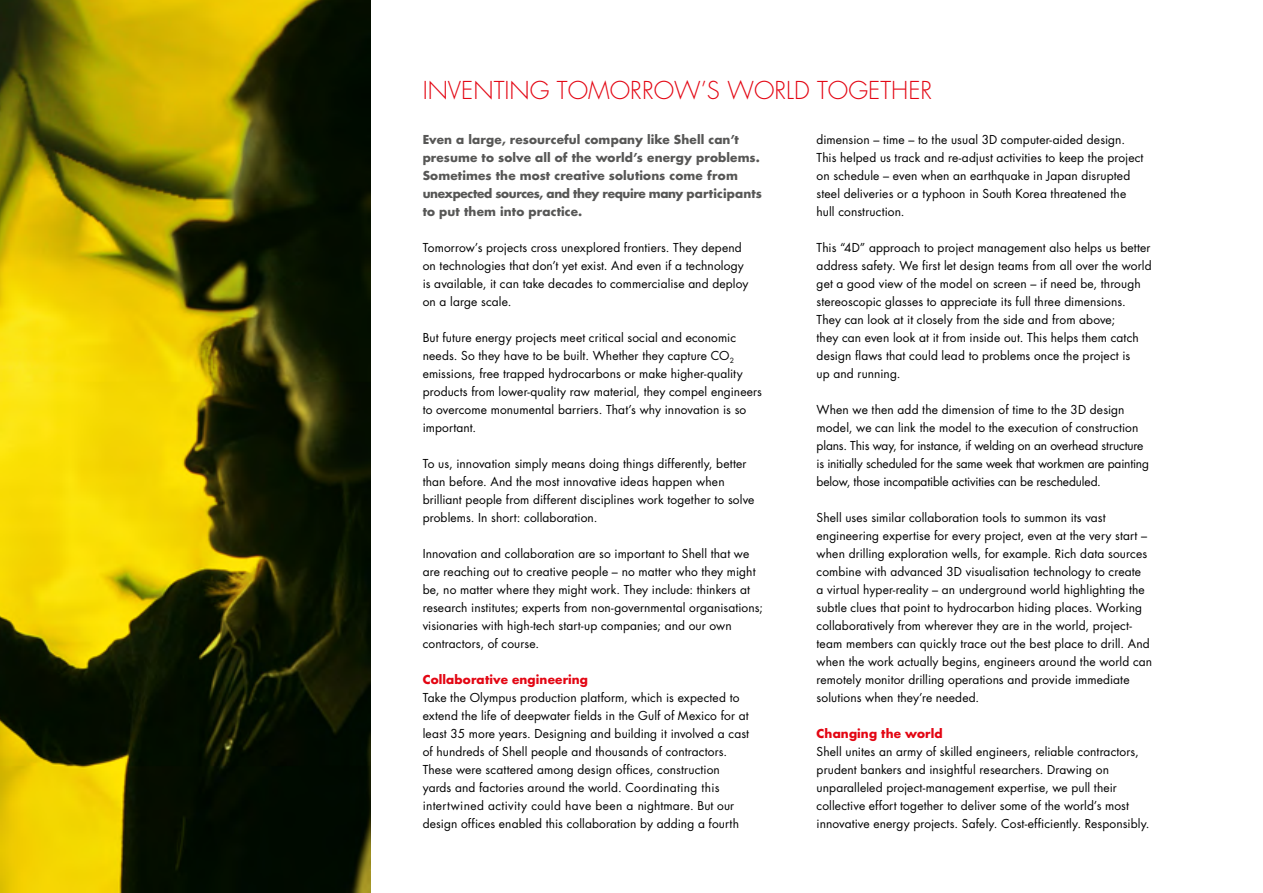
<style>
.page{position:relative;width:1263px;height:893px;background:#fff}
.page>*{position:absolute;margin:0;border:0;box-sizing:border-box;transform-origin:0 0}
.t1{font:300 24px "Futura Std";color:#e30613}
.t2{font:12px/18px "Futura Std";letter-spacing:.01em;color:#000}
.t3{font:700 12px/18px "Futura Std";letter-spacing:.01em;color:#575756}
.t4{font:700 12px "Futura Std";letter-spacing:.01em;color:#e30613}
</style>
<div class="page">
<img style="left:0;top:0;width:370px;height:893px">
<h1 class="t1" style="left:423px;top:75px;width:511px">INVENTING TOMORROW’S WORLD TOGETHER</h1>
<p class="t3" style="left:423px;top:130px;width:341px">Even a large, resourceful company like Shell can’t presume to solve all of the world’s energy problems.<br>Sometimes the most creative solutions come from unexpected sources, and they require many participants to put them into practice.</p>
<p class="t2" style="left:423px;top:239px;width:327px">Tomorrow’s projects cross unexplored frontiers. They depend on technologies that don’t yet exist. And even if a technology is available, it can take decades to commercialise and deploy on a large scale.</p>
<p class="t2" style="left:423px;top:329px;width:341px">But future energy projects meet critical social and economic needs. So they have to be built. Whether they capture CO<sub>2 </sub>emissions, free trapped hydrocarbons or make higher-quality products from lower-quality raw material, they compel engineers to overcome monumental barriers. That’s why innovation is so important.</p>
<p class="t2" style="left:423px;top:455px;width:333px">To us, innovation simply means doing things differently, better than before. And the most innovative ideas happen when brilliant people from different disciplines work together to solve problems. In short: collaboration.</p>
<p class="t2" style="left:423px;top:545px;width:342px">Innovation and collaboration are so important to Shell that we are reaching out to creative people – no matter who they might be, no matter where they might work. They include: thinkers at research institutes; experts from non-governmental organisations; visionaries with high-tech start-up companies; and our own contractors, of course.</p>
<p class="t4" style="left:423px;top:672px;width:167px">Collaborative engineering</p>
<p class="t2" style="left:423px;top:689px;width:328px">Take the Olympus production platform, which is expected to extend the life of deepwater fields in the Gulf of Mexico for at least 35 more years. Designing and building it involved a cast of hundreds of Shell people and thousands of contractors.<br>These were scattered among design offices, construction yards and factories around the world. Coordinating this intertwined activity could have been a nightmare. But our design offices enabled this collaboration by adding a fourth</p>
<p class="t2" style="left:816px;top:131px;width:328px">dimension – time – to the usual 3D computer-aided design.<br>This helped us track and re-adjust activities to keep the project on schedule – even when an earthquake in Japan disrupted steel deliveries or a typhoon in South Korea threatened the hull construction.</p>
<p class="t2" style="left:816px;top:239px;width:336px">This “4D” approach to project management also helps us better address safety. We first let design teams from all over the world get a good view of the model on screen – if need be, through stereoscopic glasses to appreciate its full three dimensions.<br>They can look at it closely from the side and from above;<br>they can even look at it from inside out. This helps them catch design flaws that could lead to problems once the project is<br>up and running.</p>
<p class="t2" style="left:816px;top:401px;width:334px">When we then add the dimension of time to the 3D design model, we can link the model to the execution of construction plans. This way, for instance, if welding on an overhead structure is initially scheduled for the same week that workmen are painting below, those incompatible activities can be rescheduled.</p>
<p class="t2" style="left:816px;top:509px;width:337px">Shell uses similar collaboration tools to summon its vast engineering expertise for every project, even at the very start – when drilling exploration wells, for example. Rich data sources combine with advanced 3D visualisation technology to create<br>a virtual hyper-reality – an underground world highlighting the subtle clues that point to hydrocarbon hiding places. Working collaboratively from wherever they are in the world, project&shy;team members can quickly trace out the best place to drill. And when the work actually begins, engineers around the world can remotely monitor drilling operations and provide immediate solutions when they’re needed.</p>
<p class="t4" style="left:816px;top:726px;width:128px">Changing the world</p>
<p class="t2" style="left:816px;top:743px;width:334px">Shell unites an army of skilled engineers, reliable contractors, prudent bankers and insightful researchers. Drawing on unparalleled project-management expertise, we pull their collective effort together to deliver some of the world’s most innovative energy projects. Safely. Cost-efficiently. Responsibly.</p>
</div>
